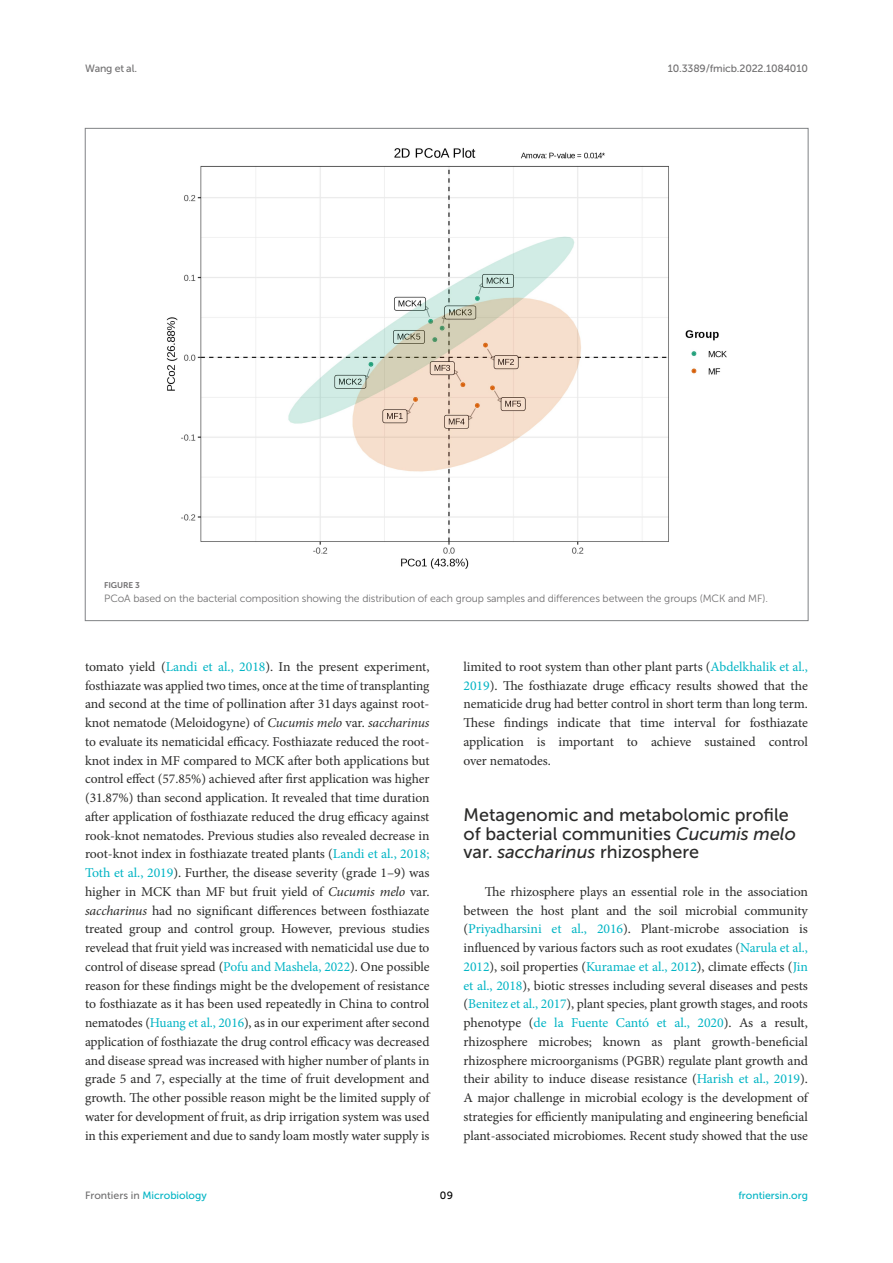
<style>
.page{position:relative;width:893px;height:1263px;background:#fff}
.page>*{position:absolute;margin:0;border:0;box-sizing:border-box;transform-origin:0 0}
.HEAD_2{font:18px/18.8px "Museo Sans 500";color:#2b2b2a}
.TEXT_FLUSH{font:13.5px/18.8px "Minion Pro";letter-spacing:-.01em;color:#2b2b2a;text-align:justify}
.FIG_LEG{font:10.5px "Museo Sans 300";letter-spacing:-.01em;color:#706f70}
.t1{font:10.5px "Museo Sans 500";color:#00b4c4}
.t2{font:10.5px "Museo Sans 500";letter-spacing:-.015em;color:#706f70}
.t3{font:10.5px "Museo Sans 500";color:#000}
.FIG_HD{font:8.25px "Museo Sans 700";letter-spacing:-.01em;color:#706f70}
.s1{color:#00b4c4}
.s2{font-style:italic}
.s3{color:#706f70}
</style>
<div class="page">
<img style="left:166px;top:147px;width:561px;height:422px">
<p class="t2" style="left:85px;top:63px;width:53px">Wang et al.</p>
<p class="t2" style="left:668px;top:63px;width:141px">10.3389/fmicb.2022.1084010</p>
<p class="FIG_HD" style="left:104px;top:581px;width:37px">FIGURE 3</p>
<p class="FIG_LEG" style="left:104px;top:592px;width:665px">PCoA based on the bacterial composition showing the distribution of each group samples and differences between the groups (MCK and MF).</p>
<p class="TEXT_FLUSH" style="left:85px;top:657px;width:346px">tomato yield (<span class="s1">Landi et al., 2018</span>). In the present experiment, fosthiazate was applied two times, once at the time of transplanting and second at the time of pollination after 31days against root&shy;knot nematode (Meloidogyne) of <span class="s2">Cucumis melo</span> var. <span class="s2">saccharinus </span>to evaluate its nematicidal efficacy. Fosthiazate reduced the root&shy;knot index in MF compared to MCK after both applications but control effect (57.85%) achieved after first application was higher (31.87%) than second application. It revealed that time duration after application of fosthiazate reduced the drug efficacy against rook-knot nematodes. Previous studies also revealed decrease in root-knot index in fosthiazate treated plants (<span class="s1">Landi et al., 2018; Toth et al., 2019</span>). Further, the disease severity (grade 1–9) was higher in MCK than MF but fruit yield of <span class="s2">Cucumis melo</span> var. <span class="s2">saccharinus</span> had no significant differences between fosthiazate treated group and control group. However, previous studies revelead that fruit yield was increased with nematicidal use due to control of disease spread (<span class="s1">Pofu and Mashela, 2022</span>). One possible reason for these findings might be the dvelopement of resistance to fosthiazate as it has been used repeatedly in China to control nematodes (<span class="s1">Huang et al., 2016</span>), as in our experiment after second application of fosthiazate the drug control efficacy was decreased and disease spread was increased with higher number of plants in grade 5 and 7, especially at the time of fruit development and growth. The other possible reason might be the limited supply of water for development of fruit, as drip irrigation system was used in this experiement and due to sandy loam mostly water supply is</p>
<p class="TEXT_FLUSH" style="left:463px;top:657px;width:346px">limited to root system than other plant parts (<span class="s1">Abdelkhalik et al., 2019</span>). The fosthiazate druge efficacy results showed that the nematicide drug had better control in short term than long term.<br>These findings indicate that time interval for fosthiazate application is important to achieve sustained control over nematodes.</p>
<p class="HEAD_2" style="left:463px;top:805px;width:334px">Metagenomic and metabolomic profile of bacterial communities <span class="s2">Cucumis melo </span>var. <span class="s2">saccharinus</span> rhizosphere</p>
<p class="TEXT_FLUSH" style="left:463px;top:882px;width:346px;text-indent:21px">The rhizosphere plays an essential role in the association between the host plant and the soil microbial community (<span class="s1">Priyadharsini et al., 2016</span>). Plant-microbe association is influenced by various factors such as root exudates (<span class="s1">Narula et al., 2012</span>), soil properties (<span class="s1">Kuramae et al., 2012</span>), climate effects (<span class="s1">Jin et al., 2018</span>), biotic stresses including several diseases and pests (<span class="s1">Benitez et al., 2017</span>), plant species, plant growth stages, and roots phenotype (<span class="s1">de la Fuente Cantó et al., 2020</span>). As a result, rhizosphere microbes; known as plant growth-beneficial rhizosphere microorganisms (PGBR) regulate plant growth and their ability to induce disease resistance (<span class="s1">Harish et al., 2019</span>).<br>A major challenge in microbial ecology is the development of strategies for efficiently manipulating and engineering beneficial plant-associated microbiomes. Recent study showed that the use</p>
<p class="t1" style="left:85px;top:1190px;width:123px"><span class="s3">Frontiers in</span> Microbiology</p>
<p class="t3" style="left:440px;top:1190px;width:15px">09</p>
<p class="t1" style="left:738px;top:1190px;width:71px">frontiersin.org</p>
</div>
